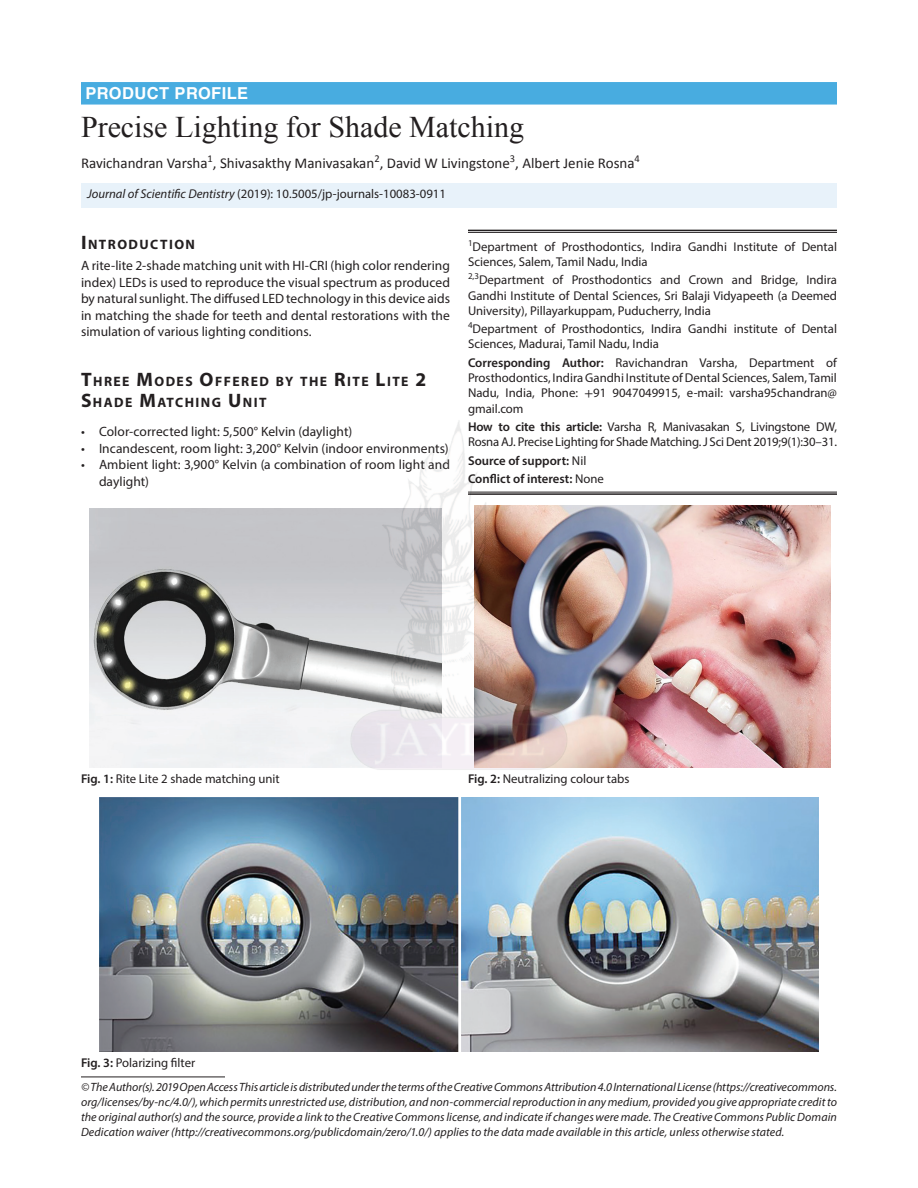
<style>
.page{position:relative;width:918px;height:1188px;background:#fff}
.page>*{position:absolute;margin:0;border:0;box-sizing:border-box;transform-origin:0 0}
.AT{font:30px "Times New Roman";color:#231f20}
.JSD-ART{font:700 16.5px "Helvetica LT Std";letter-spacing:.025em;color:#fff}
.AU{font:15px "Calibri";color:#231f20}
.t1{font:700 13.65px/21px "Myriad Pro";letter-spacing:.105em;color:#231f20}
.Para-first{font:13.5px/16.5px "Myriad Pro";letter-spacing:.005em;color:#231f20;text-align:justify}
.Cor-Para{font:12.75px/15.3px "Myriad Pro";letter-spacing:-.015em;color:#231f20;text-align:justify}
.AF{font:12.75px/15.3px "Myriad Pro";color:#231f20;text-align:justify}
.AF-first{font:12.75px/15.3px "Myriad Pro";color:#231f20}
.FC{font:12.75px "Myriad Pro";color:#231f20}
.JT_DOI{font:12.75px "Myriad Pro";color:#231f20}
.Aff-foot-last{font:600 12.75px "Myriad Pro";color:#231f20}
.Aff-foot{font:600 12.75px "Myriad Pro";color:#231f20}
.Footnote_Text{font:italic 12px/15px "Myriad Pro";letter-spacing:.005em;color:#231f20;text-align:justify}
.s1{font-style:italic}
.s2{font-size:19.5px}
.s3{font-weight:600}
.s4{font-family:"STIX"}
.s5{font-weight:400}
</style>
<div class="page">
<div style="left:81px;top:82px;width:756px;height:23px;background:#48ace0"></div>
<div style="left:81px;top:183px;width:756px;height:24px;background:#e8f2fa"></div>
<hr style="left:468px;top:230px;width:369px;height:1px;background:#231f20">
<hr style="left:468px;top:232px;width:369px;height:1px;background:#231f20">
<hr style="left:468px;top:492px;width:369px;height:1px;background:#231f20">
<hr style="left:468px;top:493px;width:369px;height:2px;background:#231f20">
<hr style="left:81px;top:1077px;width:144px;height:1px;background:#231f20">
<img style="left:89px;top:508px;width:258px;height:260px">
<img style="left:571px;top:506px;width:260px;height:262px">
<img style="left:100px;top:798px;width:718px;height:253px">
<img style="left:347px;top:421px;width:224px;height:349px">
<p class="JSD-ART" style="left:86px;top:83px;width:164px">PRODUCT PROFILE</p>
<p class="AT" style="left:81px;top:107px;width:445px">Precise Lighting for Shade Matching</p>
<p class="AU" style="left:81px;top:154px;width:560px">Ravichandran Varsha<sup>1</sup>, Shivasakthy Manivasakan<sup>2</sup>, David W Livingstone<sup>3</sup>, Albert Jenie Rosna<sup>4</sup></p>
<p class="JT_DOI" style="left:87px;top:186px;width:361px"><span class="s1">Journal of Scientific Dentistry</span> (2019): 10.5005/jp-journals-10083-0911</p>
<h1 class="t1" style="left:81px;top:234px;width:116px"><span class="s2">I</span>NTRODUCTION</h1>
<p class="Para-first" style="left:81px;top:257px;width:371px">A rite-lite 2-shade matching unit with HI-CRI (high color rendering index) LEDs is used to reproduce the visual spectrum as produced by natural sunlight. The diffused LED technology in this device aids in matching the shade for teeth and dental restorations with the simulation of various lighting conditions.</p>
<h1 class="t1" style="left:81px;top:370px;width:347px"><span class="s2">T</span>HREE <span class="s2">M</span>ODES <span class="s2">O</span>FFERED BY THE <span class="s2">R</span>ITE <span class="s2">L</span>ITE <span class="s2">2<br>S</span>HADE <span class="s2">M</span>ATCHING <span class="s2">U</span> NIT</h1>
<p class="Para-first" style="left:81px;top:423px;width:273px">• Color-corrected light: 5,500° Kelvin (daylight)</p>
<p class="Para-first" style="left:81px;top:440px;width:369px">• Incandescent, room light: 3,200° Kelvin (indoor environments)</p>
<p class="Para-first" style="left:99px;top:456px;width:352px;text-indent:-18px">• Ambient light: 3,900° Kelvin (a combination of room light and daylight)</p>
<p class="AF-first" style="left:468px;top:239px;width:371px"><sup>1</sup>Department of Prosthodontics, Indira Gandhi Institute of Dental<br>Sciences, Salem, Tamil Nadu, India</p>
<p class="AF" style="left:468px;top:272px;width:371px"><sup>2,3</sup>Department of Prosthodontics and Crown and Bridge, Indira Gandhi Institute of Dental Sciences, Sri Balaji Vidyapeeth (a Deemed University), Pillayarkuppam, Puducherry, India</p>
<p class="AF" style="left:468px;top:321px;width:371px"><sup>4</sup>Department of Prosthodontics, Indira Gandhi institute of Dental<br>Sciences, Madurai, Tamil Nadu, India</p>
<p class="Cor-Para" style="left:468px;top:355px;width:371px"><span class="s3">Corresponding Author:</span> Ravichandran Varsha, Department of Prosthodontics, Indira Gandhi Institute of Dental Sciences, Salem, Tamil Nadu, India, Phone: <span class="s4">+</span>91 9047049915, e-mail: varsha95chandran@ gmail.com</p>
<p class="Cor-Para" style="left:468px;top:419px;width:370px"><span class="s3">How to cite this article:</span> Varsha R, Manivasakan S, Livingstone DW,<br>Rosna AJ. Precise Lighting for Shade Matching. J Sci Dent 2019;9(1):30–31.</p>
<p class="Aff-foot" style="left:468px;top:452px;width:120px">Source of support: <span class="s5">Nil</span></p>
<p class="Aff-foot-last" style="left:468px;top:470px;width:137px">Conflict of interest: <span class="s5">None</span></p>
<p class="FC" style="left:81px;top:771px;width:200px"><span class="s3">Fig. 1:</span> Rite Lite 2 shade matching unit</p>
<p class="FC" style="left:468px;top:771px;width:163px"><span class="s3">Fig. 2:</span> Neutralizing colour tabs</p>
<p class="FC" style="left:81px;top:1055px;width:116px"><span class="s3">Fig. 3:</span> Polarizing filter</p>
<p class="Footnote_Text" style="left:81px;top:1079px;width:758px">© The Author(s). 2019 Open Access This article is distributed under the terms of the Creative Commons Attribution 4.0 International License (https://creativecommons. org/licenses/by-nc/4.0/), which permits unrestricted use, distribution, and non-commercial reproduction in any medium, provided you give appropriate credit to the original author(s) and the source, provide a link to the Creative Commons license, and indicate if changes were made. The Creative Commons Public Domain Dedication waiver (http://creativecommons.org/publicdomain/zero/1.0/) applies to the data made available in this article, unless otherwise stated.</p>
</div>
